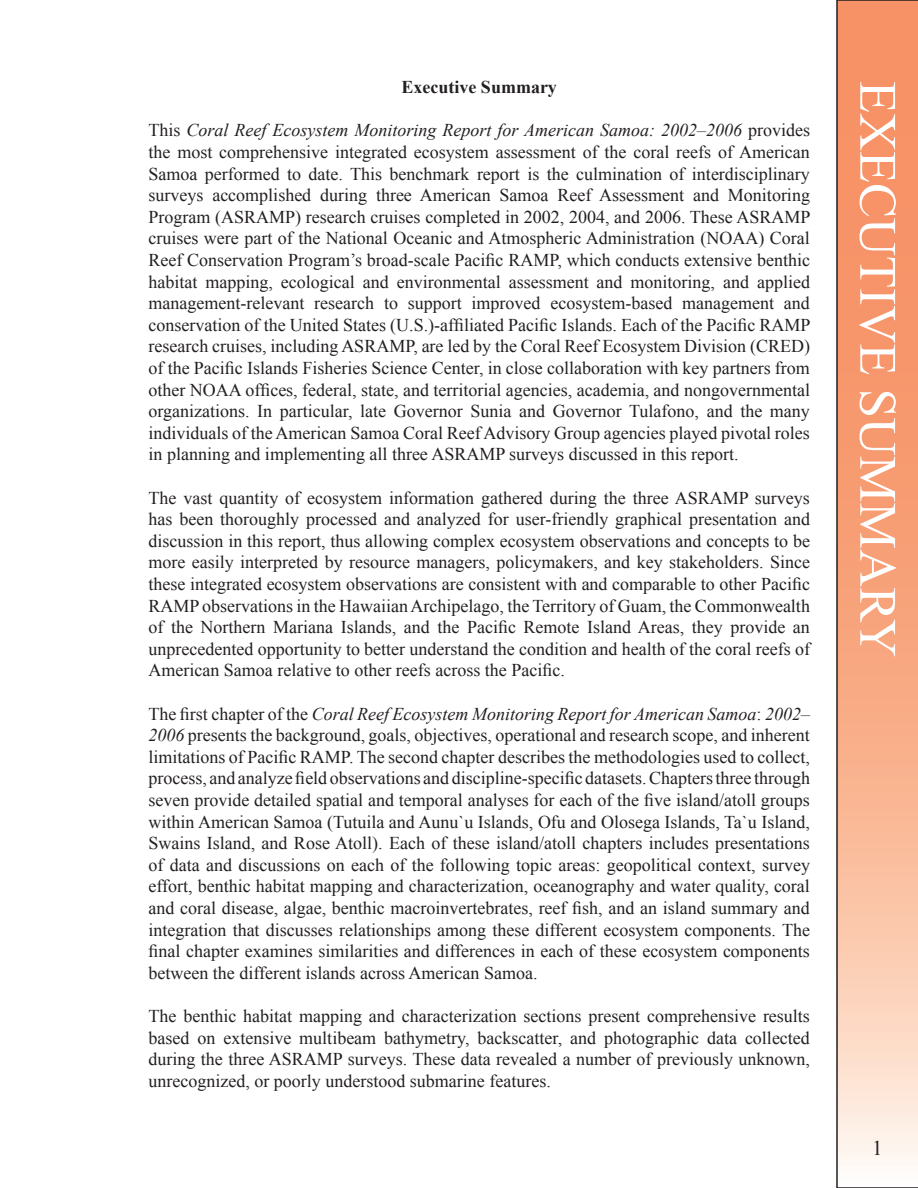
<style>
.page{position:relative;width:918px;height:1188px;background:#fff}
.page>*{position:absolute;margin:0;border:0;box-sizing:border-box;transform-origin:0 0}
.t1{font:52.5px "Times New Roman";color:#fff}
.Body_Txt{font:18px/21.6px "Times New Roman";color:#231f20;text-align:justify}
.Chp_Header{font:700 18px "Times New Roman";color:#231f20}
.s1{font-style:italic}
</style>
<div class="page">
<svg style="left:836px;top:0;width:82px;height:1188px;background:#f4ac8a"></svg>
<svg style="left:875px;top:1140px;width:5px;height:15px"></svg>
<p class="Chp_Header" style="left:402px;top:75px;width:157px">Executive Summary</p>
<p class="Body_Txt" style="left:148px;top:119px;width:664px">This <span class="s1">Coral Reef Ecosystem Monitoring Report for American Samoa: 2002–2006</span> provides the most comprehensive integrated ecosystem assessment of the coral reefs of American Samoa performed to date. This benchmark report is the culmination of interdisciplinary surveys accomplished during three American Samoa Reef Assessment and Monitoring Program (ASRAMP) research cruises completed in 2002, 2004, and 2006. These ASRAMP cruises were part of the National Oceanic and Atmospheric Administration (NOAA) Coral Reef Conservation Program’s broad-scale Pacific RAMP, which conducts extensive benthic habitat mapping, ecological and environmental assessment and monitoring, and applied management-relevant research to support improved ecosystem-based management and conservation of the United States (U.S.)-affiliated Pacific Islands. Each of the Pacific RAMP research cruises, including ASRAMP, are led by the Coral Reef Ecosystem Division (CRED) of the Pacific Islands Fisheries Science Center, in close collaboration with key partners from other NOAA offices, federal, state, and territorial agencies, academia, and nongovernmental organizations. In particular, late Governor Sunia and Governor Tulafono, and the many individuals of the American Samoa Coral Reef Advisory Group agencies played pivotal roles in planning and implementing all three ASRAMP surveys discussed in this report.</p>
<p class="Body_Txt" style="left:148px;top:486px;width:663px">The vast quantity of ecosystem information gathered during the three ASRAMP surveys has been thoroughly processed and analyzed for user-friendly graphical presentation and discussion in this report, thus allowing complex ecosystem observations and concepts to be more easily interpreted by resource managers, policymakers, and key stakeholders. Since these integrated ecosystem observations are consistent with and comparable to other Pacific RAMP observations in the Hawaiian Archipelago, the Territory of Guam, the Commonwealth of the Northern Mariana Islands, and the Pacific Remote Island Areas, they provide an unprecedented opportunity to better understand the condition and health of the coral reefs of American Samoa relative to other reefs across the Pacific.</p>
<p class="Body_Txt" style="left:148px;top:702px;width:663px">The first chapter of the <span class="s1">Coral Reef Ecosystem Monitoring Report for American Samoa</span>: <span class="s1">2002– 2006</span> presents the background, goals, objectives, operational and research scope, and inherent limitations of Pacific RAMP. The second chapter describes the methodologies used to collect, process, and analyze field observations and discipline-specific datasets. Chapters three through seven provide detailed spatial and temporal analyses for each of the five island/atoll groups within American Samoa (Tutuila and Aunu`u Islands, Ofu and Olosega Islands, Ta`u Island, Swains Island, and Rose Atoll). Each of these island/atoll chapters includes presentations of data and discussions on each of the following topic areas: geopolitical context, survey effort, benthic habitat mapping and characterization, oceanography and water quality, coral and coral disease, algae, benthic macroinvertebrates, reef fish, and an island summary and integration that discusses relationships among these different ecosystem components. The final chapter examines similarities and differences in each of these ecosystem components between the different islands across American Samoa.</p>
<p class="Body_Txt" style="left:148px;top:1005px;width:663px">The benthic habitat mapping and characterization sections present comprehensive results based on extensive multibeam bathymetry, backscatter, and photographic data collected during the three ASRAMP surveys. These data revealed a number of previously unknown, unrecognized, or poorly understood submarine features.</p>
<p class="t1" style="left:913px;top:81px;width:578px;rotate:90deg">EXECUTIVE SUMMARY</p>
</div>
